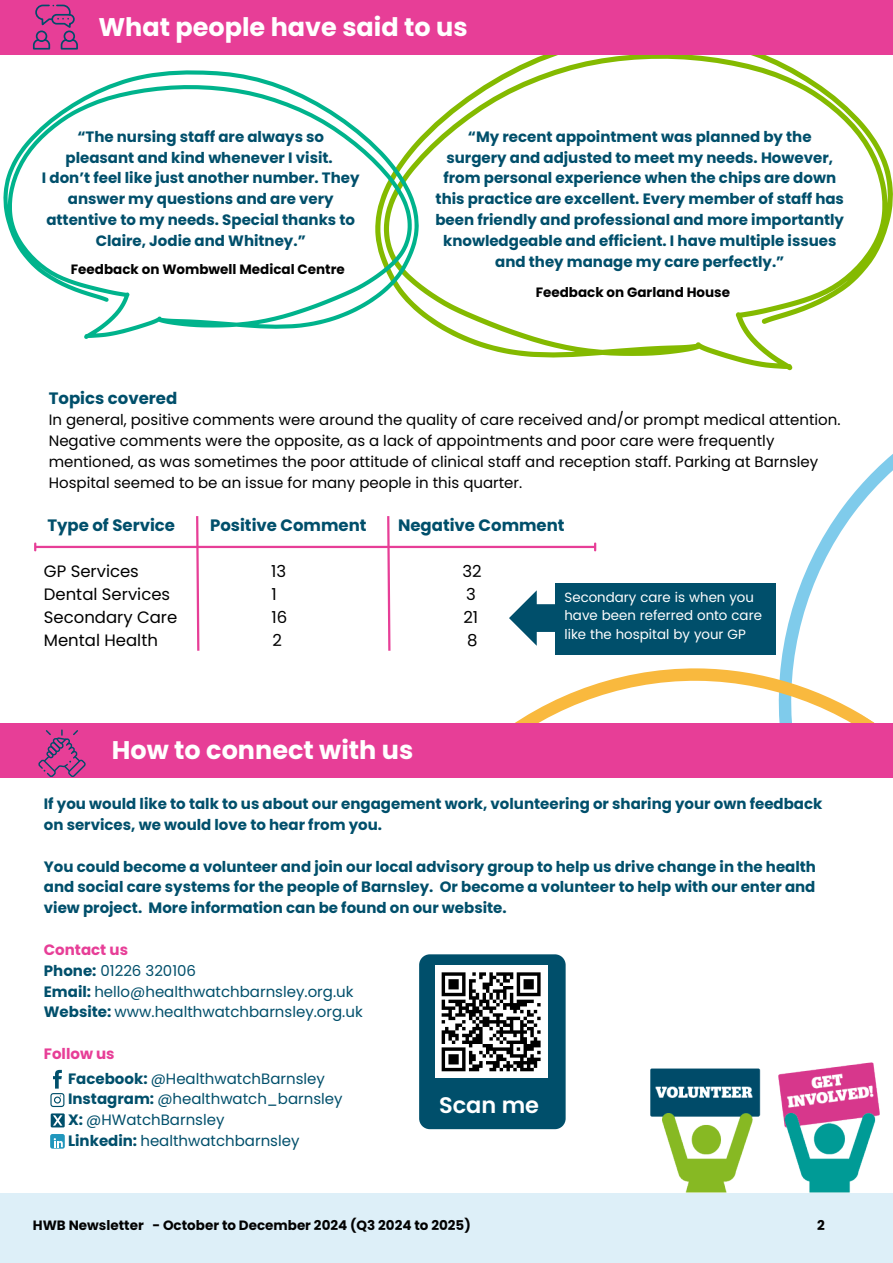
<style>
.page{position:relative;width:893px;height:1263px;background:#fff}
.page>*{position:absolute;margin:0;border:0;box-sizing:border-box;transform-origin:0 0}
.t1{font:700 25.5px "Poppins";color:#fff}
.t2{font:600 22.5px "Poppins";color:#fff}
.t3{font:16.5px "Poppins";color:#000}
.t4{font:700 16.5px "Poppins";color:#004f6b}
.t5{font:700 15px/20.9px "Poppins";color:#004f6b;text-align:center}
.t6{font:15px/20.9px "Poppins";color:#000}
.t7{font:15px/20.9px "Poppins";color:#004f6b}
.t8{font:700 15px "Poppins";color:#e73e97}
.t9{font:700 13.5px "Poppins";color:#020202}
.t10{font:13.5px/18.6px "Poppins";color:#fff}
.s1{font-weight:700;color:#e73e97}
.s2{font-weight:700}
</style>
<div class="page">
<svg style="left:375px;top:54px;width:518px;height:316px"></svg>
<img style="left:601px;top:1062px;width:292px;height:132px">
<svg style="left:817px;top:454px;width:76px;height:93px"></svg>
<svg style="left:468px;top:547px;width:425px;height:427px"></svg>
<svg style="left:3px;top:70px;width:416px;height:269px"></svg>
<div style="left:0;top:723px;width:893px;height:54px;background:#e73e97"></div>
<div style="left:0;top:1194px;width:893px;height:69px;background:#ddeff8"></div>
<div style="left:0;top:0;width:893px;height:54px;background:#e73e97"></div>
<svg style="left:51px;top:1113px;width:14px;height:14px"></svg>
<div style="left:50px;top:1134px;width:15px;height:14px;background:#2197bd;border-radius:2px"></div>
<svg style="left:54px;top:1138px;width:9px;height:9px"></svg>
<svg style="left:50px;top:1070px;width:14px;height:37px"></svg>
<svg style="left:419px;top:954px;width:146px;height:175px"></svg>
<svg style="left:38px;top:729px;width:48px;height:48px"></svg>
<div style="left:36px;top:31px;width:11px;height:11px;border:2px solid #004c6a;border-radius:50%"></div>
<svg style="left:33px;top:38px;width:18px;height:12px"></svg>
<div style="left:64px;top:31px;width:11px;height:11px;border:2px solid #004c6a;border-radius:50%"></div>
<svg style="left:60px;top:38px;width:18px;height:12px"></svg>
<div style="left:51px;top:14px;width:24px;height:11px;border:2px solid #004c6a;border-radius:4px"></div>
<svg style="left:35px;top:5px;width:36px;height:23px"></svg>
<hr style="left:36px;top:546px;width:558px;height:2px;background:#e73e97">
<svg style="left:34px;top:543px;width:2px;height:7px"></svg>
<svg style="left:594px;top:543px;width:2px;height:7px"></svg>
<svg style="left:195px;top:516px;width:6px;height:135px"></svg>
<svg style="left:386px;top:516px;width:6px;height:135px"></svg>
<div style="left:555px;top:583px;width:220px;height:72px;background:#004f6b"></div>
<svg style="left:509px;top:590px;width:46px;height:56px"></svg>
<h3 class="t1" style="left:98px;top:9px;width:371px">What people have said to us</h3>
<p class="t5" style="left:42px;top:126px;width:319px">“The nursing staff are always so pleasant and kind whenever I visit.<br>I don’t feel like just another number. They answer my questions and are very attentive to my needs. Special thanks to Claire, Jodie and Whitney.”</p>
<p class="t9" style="left:71px;top:260px;width:275px">Feedback on Wombwell Medical Centre</p>
<h3 class="t5" style="left:435px;top:126px;width:410px">“My recent appointment was planned by the<br>surgery and adjusted to meet my needs. However, from personal experience when the chips are down this practice are excellent. Every member of staff has been friendly and professional and more importantly knowledgeable and efficient. I have multiple issues and they manage my care perfectly.”</h3>
<h4 class="t9" style="left:536px;top:283px;width:196px">Feedback on Garland House</h4>
<h3 class="t4" style="left:49px;top:387px;width:130px">Topics covered</h3>
<h5 class="t6" style="left:49px;top:410px;width:793px">In general, positive comments were around the quality of care received and/or prompt medical attention.<br>Negative comments were the opposite, as a lack of appointments and poor care were frequently mentioned, as was sometimes the poor attitude of clinical staff and reception staff. Parking at Barnsley Hospital seemed to be an issue for many people in this quarter.</h5>
<h5 class="t4" style="left:47px;top:514px;width:129px">Type of Service</h5>
<h5 class="t4" style="left:210px;top:514px;width:158px">Positive Comment</h5>
<h5 class="t4" style="left:398px;top:514px;width:168px">Negative Comment</h5>
<p class="t3" style="left:44px;top:560px;width:97px">GP Services</p>
<p class="t3" style="left:271px;top:560px;width:16px">13</p>
<p class="t3" style="left:462px;top:560px;width:21px">32</p>
<p class="t3" style="left:44px;top:583px;width:128px">Dental Services</p>
<p class="t3" style="left:271px;top:583px;width:7px">1</p>
<p class="t3" style="left:466px;top:583px;width:11px">3</p>
<p class="t3" style="left:44px;top:606px;width:135px">Secondary Care</p>
<p class="t3" style="left:271px;top:606px;width:17px">16</p>
<p class="t3" style="left:463px;top:606px;width:16px">21</p>
<p class="t3" style="left:44px;top:629px;width:116px">Mental Health</p>
<p class="t3" style="left:272px;top:629px;width:11px">2</p>
<p class="t3" style="left:467px;top:629px;width:12px">8</p>
<p class="t10" style="left:564px;top:588px;width:199px">Secondary care is when you have been referred onto care like the hospital by your GP</p>
<p class="t1" style="left:112px;top:732px;width:303px">How to connect with us</p>
<p class="t5" style="left:44px;top:793px;width:780px;text-align:left">If you would like to talk to us about our engagement work, volunteering or sharing your own feedback on services, we would love to hear from you.</p>
<h1 class="t5" style="left:44px;top:856px;width:773px;text-align:justify">You could become a volunteer and join our local advisory group to help us drive change in the health and social care systems for the people of Barnsley. Or become a volunteer to help with our enter and view project. More information can be found on our website.</h1>
<p class="t7" style="left:44px;top:939px;width:320px"><span class="s1">Contact us<br></span><span class="s2">Phone:</span> 01226 320106<br><span class="s2">Email:</span> hello@healthwatchbarnsley.org.uk<br><span class="s2">Website:</span> www.healthwatchbarnsley.org.uk</p>
<h3 class="t8" style="left:44px;top:1043px;width:72px">Follow us</h3>
<h4 class="t7" style="left:68px;top:1068px;width:276px"><span class="s2">Facebook:</span> @HealthwatchBarnsley<br><span class="s2">Instagram:</span> @healthwatch_barnsley<br><span class="s2">X:</span> @HWatchBarnsley<br><span class="s2">Linkedin:</span> healthwatchbarnsley</h4>
<p class="t2" style="left:439px;top:1089px;width:102px">Scan me</p>
<p class="t9" style="left:33px;top:1216px;width:439px">HWB Newsletter - October to December 2024 (Q3 2024 to 2025)</p>
<p class="t9" style="left:817px;top:1216px;width:9px">2</p>
</div>
